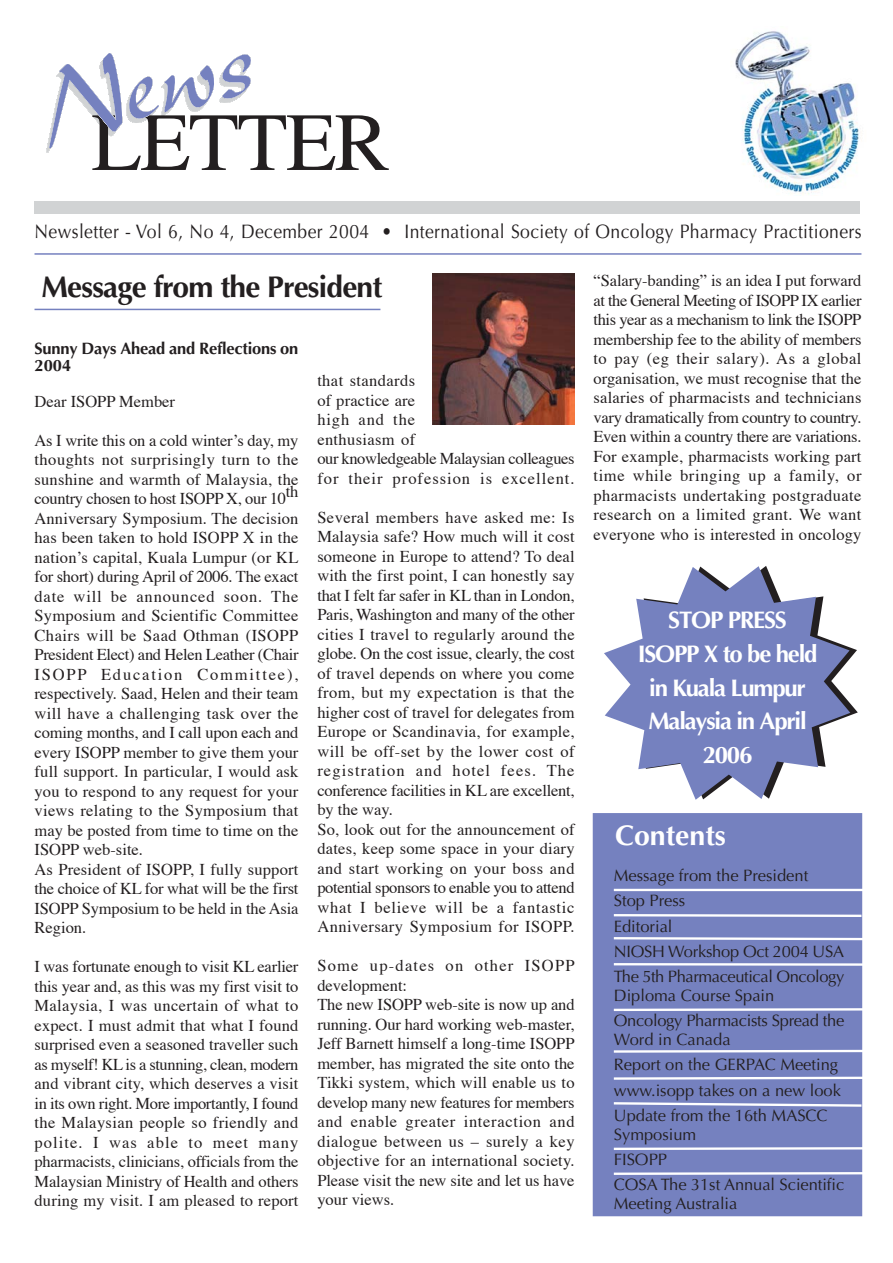
<style>
.page{position:relative;width:893px;height:1263px;background:#fff}
.page>*{position:absolute;margin:0;border:0;box-sizing:border-box;transform-origin:0 0}
.t1{font:82.5px "Times";letter-spacing:-.02em;color:#231f20}
.t2{font:700 30px "Optima";letter-spacing:-.025em;color:#231f20}
.t3{font:700 28.5px "Optima";color:#fff}
.t4{font:700 24px/33.6px "Optima";letter-spacing:-.05em;color:#fff;text-align:center}
.t5{font:19.5px "Optima";letter-spacing:.02em;color:#231f20;scale:.9 1}
.t6{font:16.5px/19.5px "Times";letter-spacing:.01em;color:#231f20}
.t7{font:16.5px/25.2px "Optima";color:#231f20}
.t8{font:700 16.5px/16.5px "Optima";letter-spacing:-.015em;color:#231f20}
</style>
<div class="page">
<svg style="left:604px;top:566px;width:246px;height:234px;fill:#7581bf"></svg>
<div style="left:34px;top:201px;width:826px;height:13px;background:#d1d3d4"></div>
<hr style="left:34px;top:253px;width:827px;height:2px;background:#7581bf">
<hr style="left:34px;top:309px;width:346px;height:1px;background:#7581bf">
<div style="left:592px;top:813px;width:270px;height:403px;background:#7581bf;border:2px solid #7581bf"></div>
<svg style="left:46px;top:53px;width:205px;height:100px"></svg>
<svg style="left:613px;top:888px;width:250px;height:161px"></svg>
<img style="left:735px;top:31px;width:124px;height:163px">
<img style="left:432px;top:273px;width:143px;height:152px">
<svg style="left:613px;top:1049px;width:250px;height:127px"></svg>
<h1 class="t1" style="left:91px;top:108px;width:300px">LETTER</h1>
<p class="t5" style="left:35px;top:223px;width:920px">Newsletter - Vol 6, No 4, December 2004 • International Society of Oncology Pharmacy Practitioners</p>
<h2 class="t2" style="left:41px;top:274px;width:342px">Message from the President</h2>
<p class="t8" style="left:35px;top:342px;width:265px">Sunny Days Ahead and Reflections on<br>2004</p>
<p class="t6" style="left:35px;top:393px;width:142px">Dear ISOPP Member</p>
<p class="t6" style="left:35px;top:432px;width:265px">As I write this on a cold winter’s day, my thoughts not surprisingly turn to the sunshine and warmth of Malaysia, the country chosen to host ISOPP X, our 10th Anniversary Symposium. The decision has been taken to hold ISOPP X in the nation’s capital, Kuala Lumpur (or KL for short) during April of 2006. The exact date will be announced soon. The Symposium and Scientific Committee Chairs will be Saad Othman (ISOPP President Elect) and Helen Leather (Chair ISOPP Education Committee), respectively. Saad, Helen and their team will have a challenging task over the coming months, and I call upon each and every ISOPP member to give them your full support. In particular, I would ask you to respond to any request for your views relating to the Symposium that may be posted from time to time on the ISOPP web-site.<br>As President of ISOPP, I fully support the choice of KL for what will be the first ISOPP Symposium to be held in the Asia Region.</p>
<p class="t6" style="left:35px;top:958px;width:265px;text-align:justify">I was fortunate enough to visit KL earlier this year and, as this was my first visit to Malaysia, I was uncertain of what to expect. I must admit that what I found surprised even a seasoned traveller such as myself! KL is a stunning, clean, modern and vibrant city, which deserves a visit in its own right. More importantly, I found the Malaysian people so friendly and polite. I was able to meet many pharmacists, clinicians, officials from the Malaysian Ministry of Health and others during my visit. I am pleased to report</p>
<p class="t6" style="left:317px;top:372px;width:259px">that standards<br>of practice are<br>high and the<br>enthusiasm of<br>our knowledgeable Malaysian colleagues for their profession is excellent.</p>
<p class="t6" style="left:317px;top:509px;width:259px">Several members have asked me: Is Malaysia safe? How much will it cost someone in Europe to attend? To deal with the first point, I can honestly say that I felt far safer in KL than in London, Paris, Washington and many of the other cities I travel to regularly around the globe. On the cost issue, clearly, the cost of travel depends on where you come from, but my expectation is that the higher cost of travel for delegates from Europe or Scandinavia, for example, will be off-set by the lower cost of registration and hotel fees. The conference facilities in KL are excellent, by the way.<br>So, look out for the announcement of dates, keep some space in your diary and start working on your boss and potential sponsors to enable you to attend what I believe will be a fantastic Anniversary Symposium for ISOPP.</p>
<p class="t6" style="left:317px;top:957px;width:259px">Some up-dates on other ISOPP development:<br>The new ISOPP web-site is now up and running. Our hard working web-master,<br>Jeff Barnett himself a long-time ISOPP member, has migrated the site onto the<br>Tikki system, which will enable us to develop many new features for members and enable greater interaction and dialogue between us – surely a key objective for an international society.<br>Please visit the new site and let us have your views.</p>
<p class="t6" style="left:593px;top:272px;width:269px;text-align:justify">“Salary-banding” is an idea I put forward at the General Meeting of ISOPP IX earlier this year as a mechanism to link the ISOPP membership fee to the ability of members to pay (eg their salary). As a global organisation, we must recognise that the salaries of pharmacists and technicians vary dramatically from country to country.<br>Even within a country there are variations.<br>For example, pharmacists working part time while bringing up a family, or pharmacists undertaking postgraduate research on a limited grant. We want everyone who is interested in oncology</p>
<h3 class="t4" style="left:637px;top:606px;width:181px">STOP PRESS<br>ISOPP X to be held in Kuala Lumpur<br>Malaysia in April<br>2006</h3>
<h3 class="t3" style="left:615px;top:823px;width:112px">Contents</h3>
<p class="t7" style="left:613px;top:864px;width:232px">Message from the President<br>Stop Press<br>Editorial<br>NIOSH Workshop Oct 2004 USA<br>The 5th Pharmaceutical Oncology</p>
<p class="t7" style="left:613px;top:984px;width:232px">Diploma Course Spain<br>Oncology Pharmacists Spread the</p>
<p class="t7" style="left:613px;top:1028px;width:229px">Word in Canada<br>Report on the GERPAC Meeting www.isopp takes on a new look<br>Update from the 16th MASCC</p>
<p class="t7" style="left:613px;top:1123px;width:232px">Symposium<br>FISOPP<br>COSA The 31st Annual Scientific</p>
<p class="t7" style="left:613px;top:1193px;width:125px">Meeting Australia</p>
</div>
